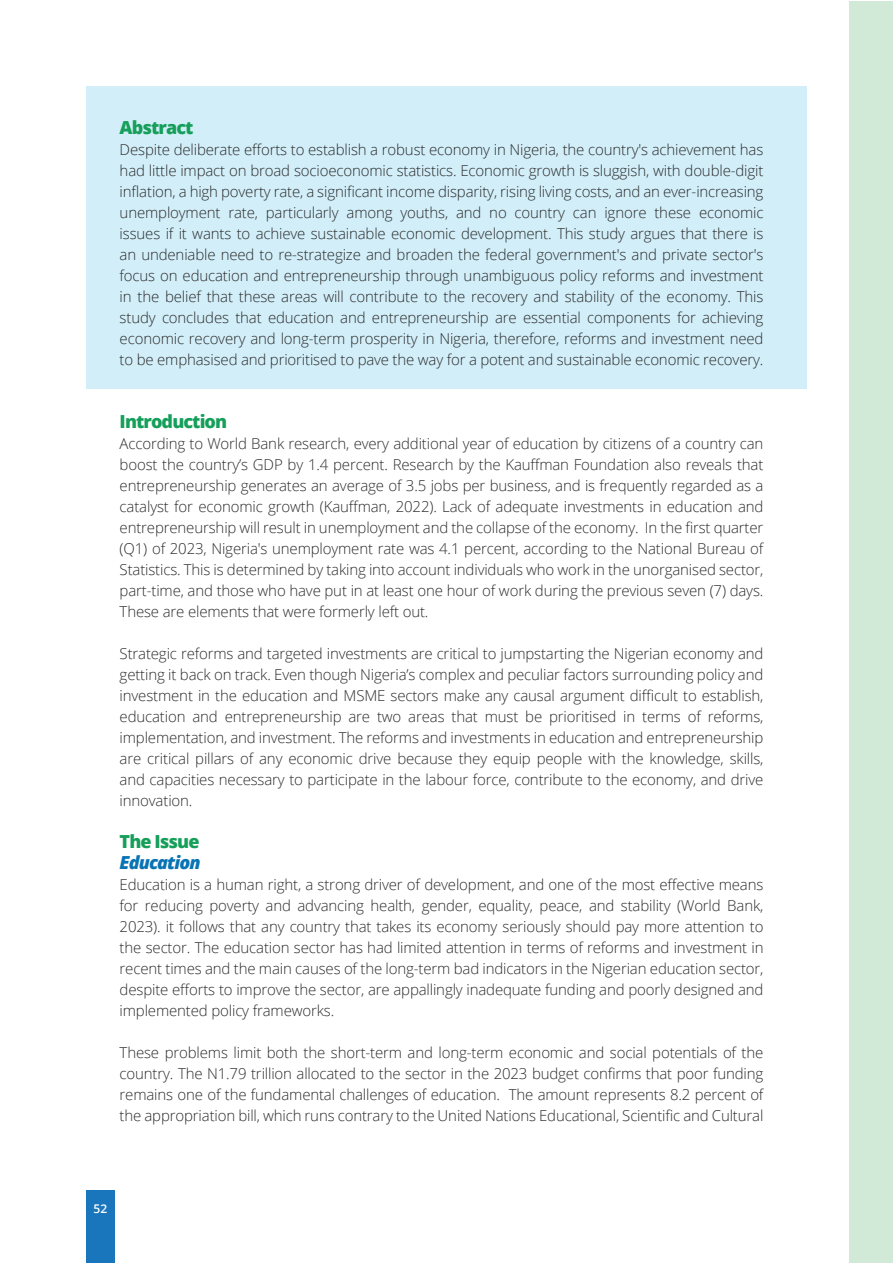
<style>
.page{position:relative;width:893px;height:1263px;background:#fff}
.page>*{position:absolute;margin:0;border:0;box-sizing:border-box;transform-origin:0 0}
.t1{font:800 18px "Open Sans";letter-spacing:-.05em;color:#159f5a}
.t2{font:italic 800 18px "Open Sans";letter-spacing:-.05em;color:#0973b4}
.t3{font:300 15px/21px "Open Sans";letter-spacing:-.01em;color:#2b2c2b;text-align:justify}
.t4{font:600 12px "Open Sans";color:#fff}
</style>
<div class="page">
<div style="left:86px;top:86px;width:721px;height:303px;background:#d2eef9"></div>
<div style="left:850px;top:1px;width:43px;height:1262px;background:#d1e9d7"></div>
<div style="left:86px;top:1190px;width:29px;height:73px;background:#1975bc"></div>
<p class="t1" style="left:120px;top:114px;width:75px">Abstract</p>
<p class="t3" style="left:120px;top:139px;width:645px">Despite deliberate efforts to establish a robust economy in Nigeria, the country's achievement has had little impact on broad socioeconomic statistics. Economic growth is sluggish, with double-digit inflation, a high poverty rate, a significant income disparity, rising living costs, and an ever-increasing unemployment rate, particularly among youths, and no country can ignore these economic issues if it wants to achieve sustainable economic development. This study argues that there is an undeniable need to re-strategize and broaden the federal government's and private sector's focus on education and entrepreneurship through unambiguous policy reforms and investment in the belief that these areas will contribute to the recovery and stability of the economy. This study concludes that education and entrepreneurship are essential components for achieving economic recovery and long-term prosperity in Nigeria, therefore, reforms and investment need to be emphasised and prioritised to pave the way for a potent and sustainable economic recovery.</p>
<p class="t1" style="left:120px;top:408px;width:109px">Introduction</p>
<p class="t3" style="left:120px;top:433px;width:645px">According to World Bank research, every additional year of education by citizens of a country can boost the country’s GDP by 1.4 percent. Research by the Kauffman Foundation also reveals that entrepreneurship generates an average of 3.5 jobs per business, and is frequently regarded as a catalyst for economic growth (Kauffman, 2022). Lack of adequate investments in education and entrepreneurship will result in unemployment and the collapse of the economy. In the first quarter (Q1) of 2023, Nigeria's unemployment rate was 4.1 percent, according to the National Bureau of Statistics. This is determined by taking into account individuals who work in the unorganised sector, part-time, and those who have put in at least one hour of work during the previous seven (7) days.<br>These are elements that were formerly left out.</p>
<p class="t3" style="left:120px;top:643px;width:645px">Strategic reforms and targeted investments are critical to jumpstarting the Nigerian economy and getting it back on track. Even though Nigeria’s complex and peculiar factors surrounding policy and investment in the education and MSME sectors make any causal argument difficult to establish, education and entrepreneurship are two areas that must be prioritised in terms of reforms, implementation, and investment. The reforms and investments in education and entrepreneurship are critical pillars of any economic drive because they equip people with the knowledge, skills, and capacities necessary to participate in the labour force, contribute to the economy, and drive innovation.</p>
<p class="t1" style="left:120px;top:828px;width:81px">The Issue</p>
<p class="t2" style="left:120px;top:849px;width:83px">Education</p>
<p class="t3" style="left:120px;top:874px;width:645px">Education is a human right, a strong driver of development, and one of the most effective means for reducing poverty and advancing health, gender, equality, peace, and stability (World Bank, 2023). it follows that any country that takes its economy seriously should pay more attention to the sector. The education sector has had limited attention in terms of reforms and investment in recent times and the main causes of the long-term bad indicators in the Nigerian education sector, despite efforts to improve the sector, are appallingly inadequate funding and poorly designed and implemented policy frameworks.</p>
<p class="t3" style="left:120px;top:1042px;width:645px">These problems limit both the short-term and long-term economic and social potentials of the country. The N1.79 trillion allocated to the sector in the 2023 budget confirms that poor funding remains one of the fundamental challenges of education. The amount represents 8.2 percent of the appropriation bill, which runs contrary to the United Nations Educational, Scientific and Cultural</p>
<p class="t4" style="left:93px;top:1200px;width:15px">52</p>
</div>
